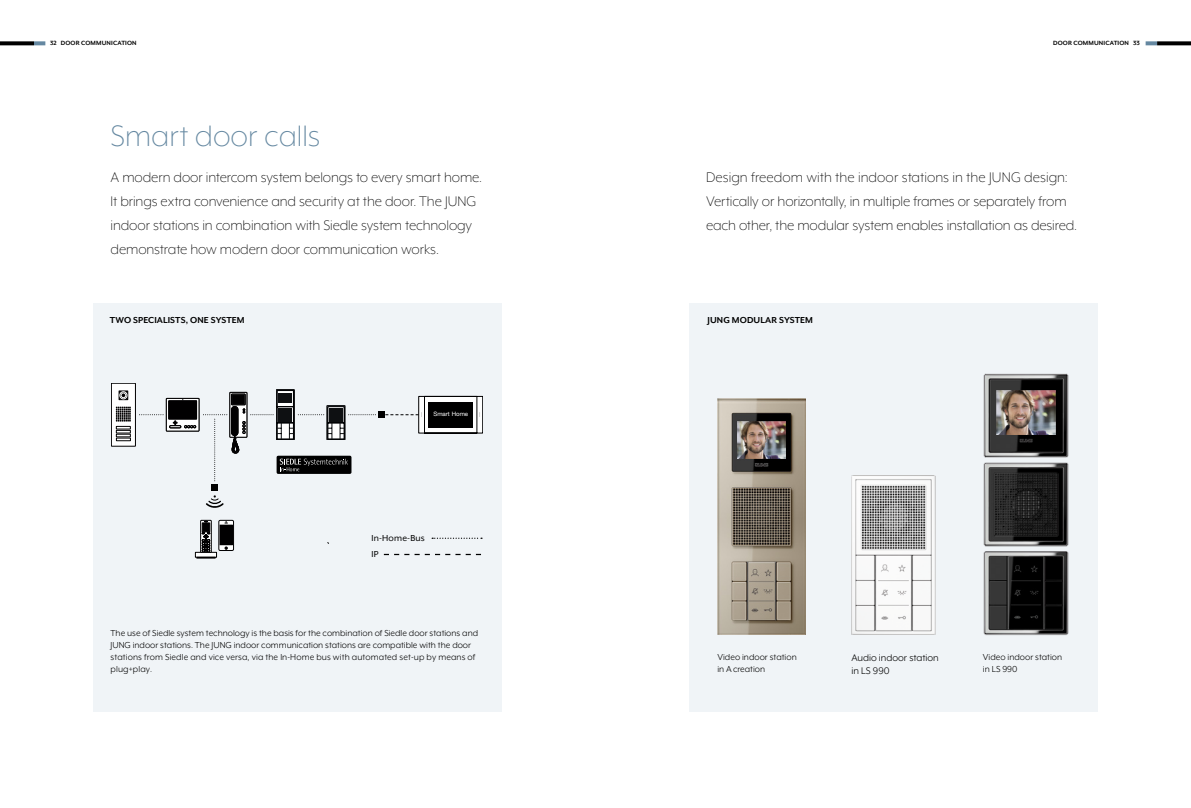
<style>
.page{position:relative;width:1191px;height:808px;background:#fff}
.page>*{position:absolute;margin:0;border:0;box-sizing:border-box;transform-origin:0 0}
.t1{font:300 34px "Mr Eaves XL Mod OT";color:#6588a1}
.t2{font:300 16px/24px "Mr Eaves XL Mod OT";letter-spacing:-.005em;color:#000}
.t3{font:11px/12.7px "Mr Eaves XL Mod OT";color:#000}
.t4{font:10px/12px "Mr Eaves XL Mod OT";color:#000}
.t5{font:700 10px "Mr Eaves XL Mod OT";letter-spacing:.01em;color:#000}
.t6{font:10px/15.6px "Mr Eaves XL Mod OT";letter-spacing:.02em;color:#000}
.t7{font:700 7px "Mr Eaves XL Mod OT";letter-spacing:.02em;color:#000}
.t8{font:6.1px "Helvetica Neue LT Pro";color:#fff}
</style>
<div class="page">
<div style="left:689px;top:303px;width:408px;height:408px;background:#f0f4f7"></div>
<img style="left:717px;top:398px;width:88px;height:236px">
<img style="left:737px;top:422px;width:48px;height:36px">
<img style="left:983px;top:373px;width:86px;height:263px">
<img style="left:996px;top:391px;width:59px;height:44px">
<svg style="left:1145px;top:41px;width:12px;height:4px"></svg>
<svg style="left:1157px;top:41px;width:34px;height:4px"></svg>
<svg style="left:34px;top:41px;width:11px;height:4px"></svg>
<svg style="left:0;top:41px;width:34px;height:4px"></svg>
<div style="left:94px;top:303px;width:408px;height:408px;background:#f0f4f7"></div>
<div style="left:195px;top:552px;width:22px;height:5px;border:1px solid #010001"></div>
<svg style="left:111px;top:383px;width:24px;height:63px"></svg>
<div style="left:111px;top:383px;width:24px;height:63px;border:1px solid #010001"></div>
<svg style="left:116px;top:407px;width:14px;height:14px"></svg>
<div style="left:116px;top:430px;width:14px;height:3px;border:1px solid #010001"></div>
<div style="left:116px;top:426px;width:14px;height:3px;border:1px solid #010001"></div>
<div style="left:116px;top:434px;width:14px;height:3px;border:1px solid #010001"></div>
<div style="left:119px;top:391px;width:9px;height:9px;border:1px solid #010001"></div>
<div style="left:120px;top:392px;width:7px;height:7px;border:1px solid #fff;border-radius:50%"></div>
<svg style="left:121px;top:393px;width:5px;height:5px"></svg>
<div style="left:116px;top:438px;width:14px;height:3px;border:1px solid #010001"></div>
<svg style="left:166px;top:398px;width:33px;height:33px"></svg>
<div style="left:166px;top:398px;width:33px;height:33px;border:1px solid #010001"></div>
<div style="left:169px;top:401px;width:27px;height:18px;background:#010001"></div>
<div style="left:169px;top:401px;width:28px;height:18px;border:1px solid #010001"></div>
<svg style="left:169px;top:421px;width:27px;height:7px"></svg>
<div style="left:378px;top:411px;width:7px;height:7px;background:#000"></div>
<div style="left:211px;top:484px;width:7px;height:7px;background:#000"></div>
<svg style="left:219px;top:520px;width:14px;height:30px"></svg>
<div style="left:219px;top:520px;width:15px;height:31px;border:1px solid #010001"></div>
<div style="left:220px;top:525px;width:12px;height:20px;background:#010001"></div>
<svg style="left:197px;top:520px;width:18px;height:38px"></svg>
<svg style="left:206px;top:495px;width:17px;height:13px"></svg>
<div style="left:202px;top:523px;width:8px;height:9px;background:#010001"></div>
<div style="left:202px;top:523px;width:8px;height:9px;border:1px solid #010001"></div>
<svg style="left:139px;top:414px;width:24px;height:1px"></svg>
<svg style="left:385px;top:396px;width:98px;height:37px"></svg>
<svg style="left:203px;top:389px;width:172px;height:92px"></svg>
<svg style="left:432px;top:538px;width:50px;height:1px"></svg>
<svg style="left:384px;top:554px;width:97px;height:1px"></svg>
<div style="left:429px;top:403px;width:43px;height:24px;background:#000"></div>
<img style="left:851px;top:476px;width:84px;height:158px">
<p class="t7" style="left:50px;top:40px;width:88px">32 DOOR COMMUNICATION</p>
<p class="t7" style="left:1053px;top:40px;width:88px">DOOR COMMUNICATION 33</p>
<h1 class="t1" style="left:111px;top:119px;width:211px">Smart door calls</h1>
<p class="t2" style="left:111px;top:166px;width:373px">A modern door intercom system belongs to every smart home.<br>It brings extra convenience and security at the door. The JUNG indoor stations in combination with Siedle system technology demonstrate how modern door communication works.</p>
<p class="t5" style="left:110px;top:315px;width:136px">TWO SPECIALISTS, ONE SYSTEM</p>
<p class="t8" style="left:433px;top:410px;width:36px">Smart Home</p>
<p class="t6" style="left:371px;top:530px;width:55px">In-Home-Bus<br>IP</p>
<p class="t4" style="left:111px;top:627px;width:369px">The use of Siedle system technology is the basis for the combination of Siedle door stations and JUNG indoor stations. The JUNG indoor communication stations are compatible with the door stations from Siedle and vice versa, via the In-Home bus with automated set-up by means of plug+play.</p>
<p class="t2" style="left:706px;top:166px;width:372px">Design freedom with the indoor stations in the JUNG design:<br>Vertically or horizontally, in multiple frames or separately from each other, the modular system enables installation as desired.</p>
<p class="t5" style="left:707px;top:315px;width:107px">JUNG MODULAR SYSTEM</p>
<p class="t4" style="left:717px;top:651px;width:81px;line-height:11.5px">Video indoor station in Acreation</p>
<p class="t4" style="left:983px;top:651px;width:81px;line-height:11.5px">Video indoor station in LS 990</p>
<p class="t3" style="left:851px;top:651px;width:89px">Audio indoor station in LS 990</p>
</div>
